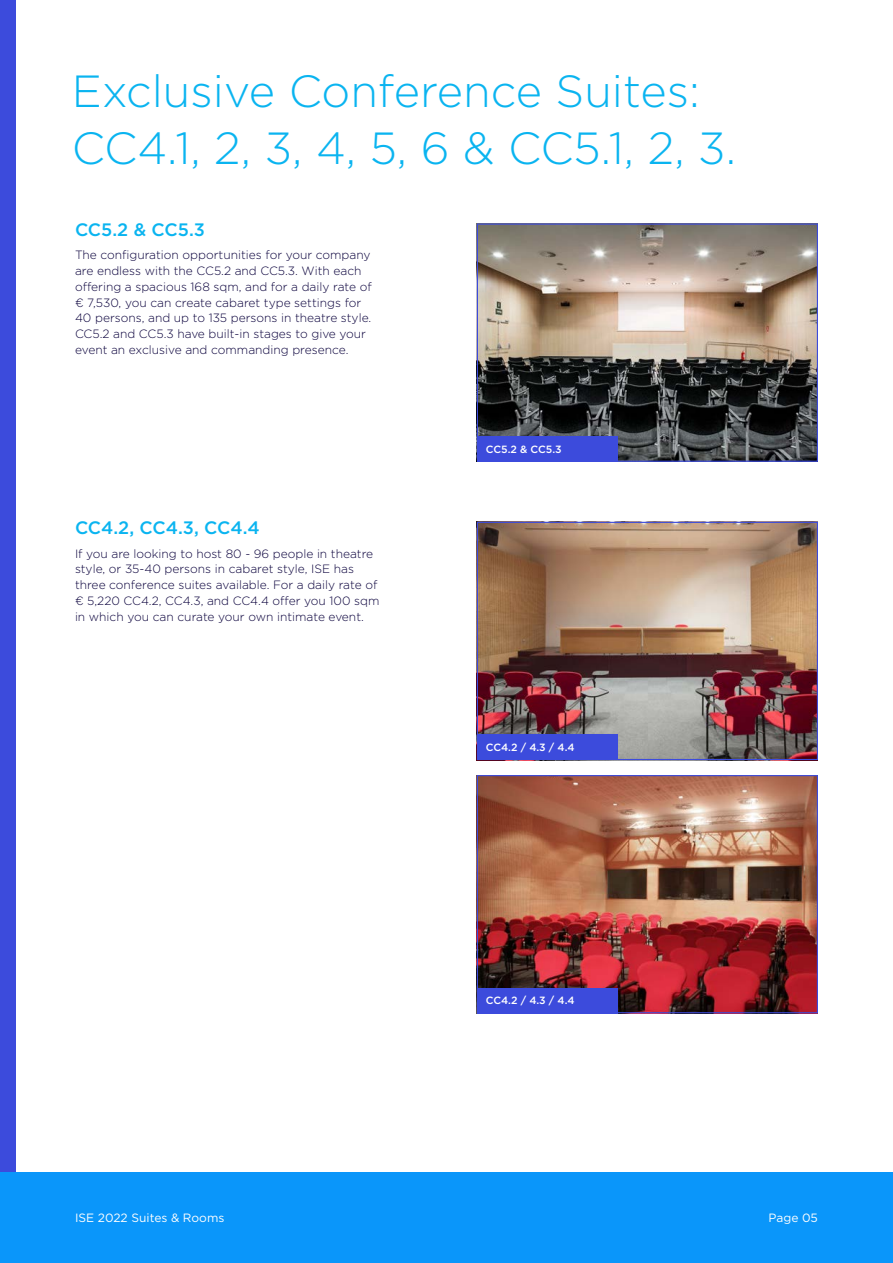
<style>
.page{position:relative;width:893px;height:1263px;background:#fff}
.page>*{position:absolute;margin:0;border:0;box-sizing:border-box;transform-origin:0 0}
.t1{font:300 45px/57px "Gotham";color:#0ab4f0}
.t2{font:500 18px "Gotham";letter-spacing:-.01em;color:#0ab4f0}
.t3{font:300 12px/15.8px "Gotham";color:#0a003c}
.t4{font:12px "Gotham";color:#fff}
.t5{font:500 10.5px "Gotham";letter-spacing:-.01em;color:#fff}
</style>
<div class="page">
<img style="left:479px;top:226px;width:337px;height:234px">
<div style="left:477px;top:224px;width:341px;height:238px;border:1px solid #3c4bdc"></div>
<div style="left:477px;top:436px;width:141px;height:26px;background:#3c4bdc"></div>
<img style="left:479px;top:524px;width:337px;height:234px">
<div style="left:477px;top:522px;width:341px;height:238px;border:1px solid #3c4bdc"></div>
<div style="left:477px;top:735px;width:141px;height:25px;background:#3c4bdc"></div>
<img style="left:479px;top:777px;width:337px;height:234px">
<div style="left:477px;top:775px;width:341px;height:238px;border:1px solid #3c4bdc"></div>
<div style="left:477px;top:988px;width:141px;height:25px;background:#3c4bdc"></div>
<div style="left:0;top:0;width:15px;height:1173px;background:#3c4bdc"></div>
<div style="left:0;top:1173px;width:893px;height:90px;background:#0a96fa"></div>
<h1 class="t1" style="left:72px;top:61px;width:666px">Exclusive Conference Suites:<br>CC4.1, 2, 3, 4, 5, 6 &amp; CC5.1, 2, 3.</h1>
<h2 class="t2" style="left:75px;top:218px;width:131px">CC5.2 &amp; CC5.3</h2>
<p class="t3" style="left:75px;top:247px;width:298px">The configuration opportunities for your company are endless with the CC5.2 and CC5.3. With each offering a spacious 168 sqm, and for a daily rate of € 7,530, you can create cabaret type settings for 40 persons, and up to 135 persons in theatre style.<br>CC5.2 and CC5.3 have built-in stages to give your event an exclusive and commanding presence.</p>
<h2 class="t2" style="left:75px;top:516px;width:186px">CC4.2, CC4.3, CC4.4</h2>
<p class="t3" style="left:75px;top:545px;width:306px">If you are looking to host 80 - 96 people in theatre style, or 35-40 persons in cabaret style, ISE has three conference suites available. For a daily rate of € 5,220 CC4.2, CC4.3, and CC4.4 offer you 100 sqm in which you can curate your own intimate event.</p>
<p class="t5" style="left:486px;top:442px;width:77px">CC5.2 &amp; CC5.3</p>
<p class="t5" style="left:486px;top:740px;width:90px">CC4.2 / 4.3 / 4.4</p>
<p class="t5" style="left:486px;top:994px;width:90px">CC4.2 / 4.3 / 4.4</p>
<p class="t4" style="left:75px;top:1210px;width:151px">ISE 2022 Suites &amp; Rooms</p>
<p class="t4" style="left:768px;top:1210px;width:51px">Page 05</p>
</div>
